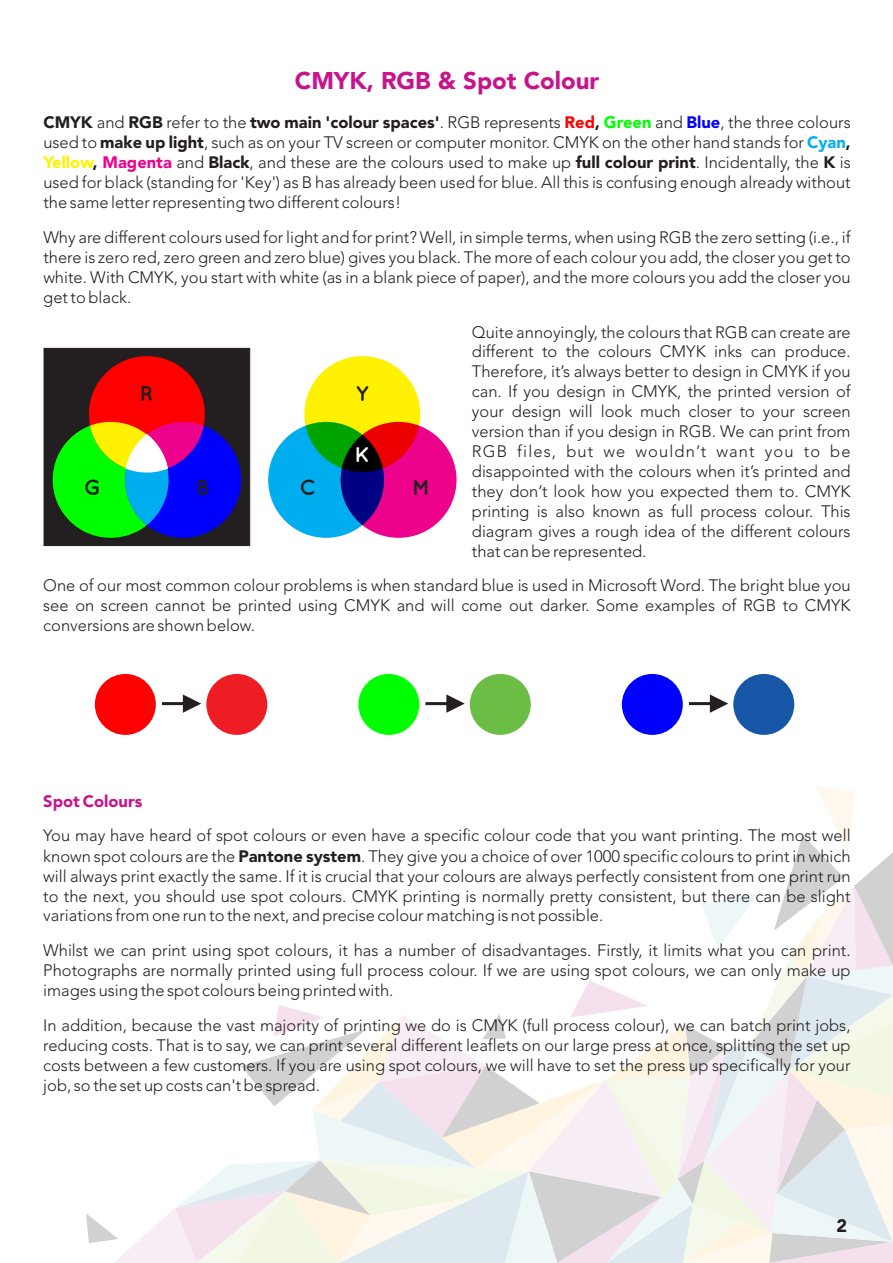
<style>
.page{position:relative;width:893px;height:1263px;background:#fff}
.page>*{position:absolute;margin:0;border:0;box-sizing:border-box;transform-origin:0 0}
.t1{font:900 24px "Avenir";color:#c7148c}
.t2{font:700 21.45px "Quicksand";color:#231f20}
.t3{font:700 21.45px "Quicksand";color:#fff}
.t4{font:900 18px "Avenir";color:#231f20}
.t5{font:300 16.5px/20px "Avenir";color:#231f20;text-align:justify}
.t6{font:900 16.5px "Avenir";color:#c7148c}
.s1{font-weight:900}
.s2{font-weight:900;color:#f00}
.s3{font-weight:900;color:#0f0}
.s4{font-weight:900;color:#00f}
.s5{font-weight:900;color:#00aeef}
.s6{font-weight:900;color:#fff101}
.s7{font-weight:900;color:#ed028c}
</style>
<div class="page">
<svg style="left:86px;top:786px;width:807px;height:477px"></svg>
<div style="left:268px;top:422px;width:116px;height:116px;background:#00aeef;border-radius:50%"></div>
<svg style="left:341px;top:422px;width:115px;height:116px;background:#b90289"></svg>
<svg style="left:304px;top:356px;width:116px;height:116px;background:#bfad03"></svg>
<svg style="left:44px;top:348px;width:206px;height:198px;background:#4f4a4a"></svg>
<div style="left:95px;top:674px;width:61px;height:61px;background:#f00;border-radius:50%"></div>
<div style="left:206px;top:674px;width:61px;height:61px;background:#ee1d23;border-radius:50%"></div>
<svg style="left:162px;top:694px;width:39px;height:19px"></svg>
<div style="left:358px;top:674px;width:61px;height:61px;background:#0f0;border-radius:50%"></div>
<div style="left:470px;top:674px;width:61px;height:61px;background:#6cbd45;border-radius:50%"></div>
<svg style="left:425px;top:694px;width:40px;height:19px"></svg>
<div style="left:622px;top:674px;width:61px;height:61px;background:#00f;border-radius:50%"></div>
<div style="left:733px;top:674px;width:61px;height:61px;background:#1857a7;border-radius:50%"></div>
<svg style="left:689px;top:694px;width:39px;height:19px"></svg>
<h1 class="t1" style="left:295px;top:71px;width:306px">CMYK, RGB &amp; Spot Colour</h1>
<p class="t5" style="left:43px;top:113px;width:809px"><span class="s1">CMYK</span> and <span class="s1">RGB</span> refer to the <span class="s1">two main 'colour spaces'</span>. RGB represents <span class="s2">Red</span><span class="s1">,</span> <span class="s3">Green</span> and <span class="s4">Blue</span>, the three colours used to <span class="s1">make up light</span>, such as on your TV screen or computer monitor. CMYK on the other hand stands for <span class="s5">Cyan</span><span class="s1">, </span><span class="s6">Yellow</span><span class="s1">,</span> <span class="s7">Magenta</span> and <span class="s1">Black</span>, and these are the colours used to make up <span class="s1">full colour print</span>. Incidentally, the <span class="s1">K</span> is used for black (standing for 'Key') as B has already been used for blue. All this is confusing enough already without the same letter representing two different colours!</p>
<p class="t5" style="left:43px;top:229px;width:809px">Why are different colours used for light and for print? Well, in simple terms, when using RGB the zero setting (i.e., if there is zero red, zero green and zero blue) gives you black. The more of each colour you add, the closer you get to white. With CMYK, you start with white (as in a blank piece of paper), and the more colours you add the closer you get to black.</p>
<p class="t5" style="left:472px;top:323px;width:380px">Quite annoyingly, the colours that RGB can create are different to the colours CMYK inks can produce.<br>Therefore, it’s always better to design in CMYK if you can. If you design in CMYK, the printed version of your design will look much closer to your screen version than if you design in RGB. We can print from RGB files, but we wouldn’t want you to be disappointed with the colours when it’s printed and they don’t look how you expected them to. CMYK printing is also known as full process colour. This diagram gives a rough idea of the different colours that can be represented.</p>
<p class="t5" style="left:43px;top:577px;width:809px">One of our most common colour problems is when standard blue is used in Microsoft Word. The bright blue you see on screen cannot be printed using CMYK and will come out darker. Some examples of RGB to CMYK conversions are shown below.</p>
<h2 class="t2" style="left:140px;top:384px;width:15px">R</h2>
<h2 class="t2" style="left:355px;top:384px;width:14px">Y</h2>
<h2 class="t3" style="left:354px;top:446px;width:17px">K</h2>
<h2 class="t2" style="left:84px;top:479px;width:19px">G</h2>
<h2 class="t2" style="left:197px;top:478px;width:14px">B</h2>
<h2 class="t2" style="left:299px;top:479px;width:18px">C</h2>
<h2 class="t2" style="left:412px;top:478px;width:20px">M</h2>
<p class="t6" style="left:43px;top:794px;width:101px">Spot Colours</p>
<p class="t5" style="left:43px;top:827px;width:809px">You may have heard of spot colours or even have a specific colour code that you want printing. The most well known spot colours are the <span class="s1">Pantone system</span>. They give you a choice of over 1000 specific colours to print in which will always print exactly the same. If it is crucial that your colours are always perfectly consistent from one print run to the next, you should use spot colours. CMYK printing is normally pretty consistent, but there can be slight variations from one run to the next, and precise colour matching is not possible.</p>
<p class="t5" style="left:43px;top:942px;width:809px">Whilst we can print using spot colours, it has a number of disadvantages. Firstly, it limits what you can print.<br>Photographs are normally printed using full process colour. If we are using spot colours, we can only make up images using the spot colours being printed with.</p>
<p class="t5" style="left:43px;top:1016px;width:809px">In addition, because the vast majority of printing we do is CMYK (full process colour), we can batch print jobs, reducing costs. That is to say, we can print several different leaflets on our large press at once, splitting the set up costs between a few customers. If you are using spot colours, we will have to set the press up specifically for your job, so the set up costs can't be spread.</p>
<p class="t4" style="left:836px;top:1218px;width:12px">2</p>
</div>
